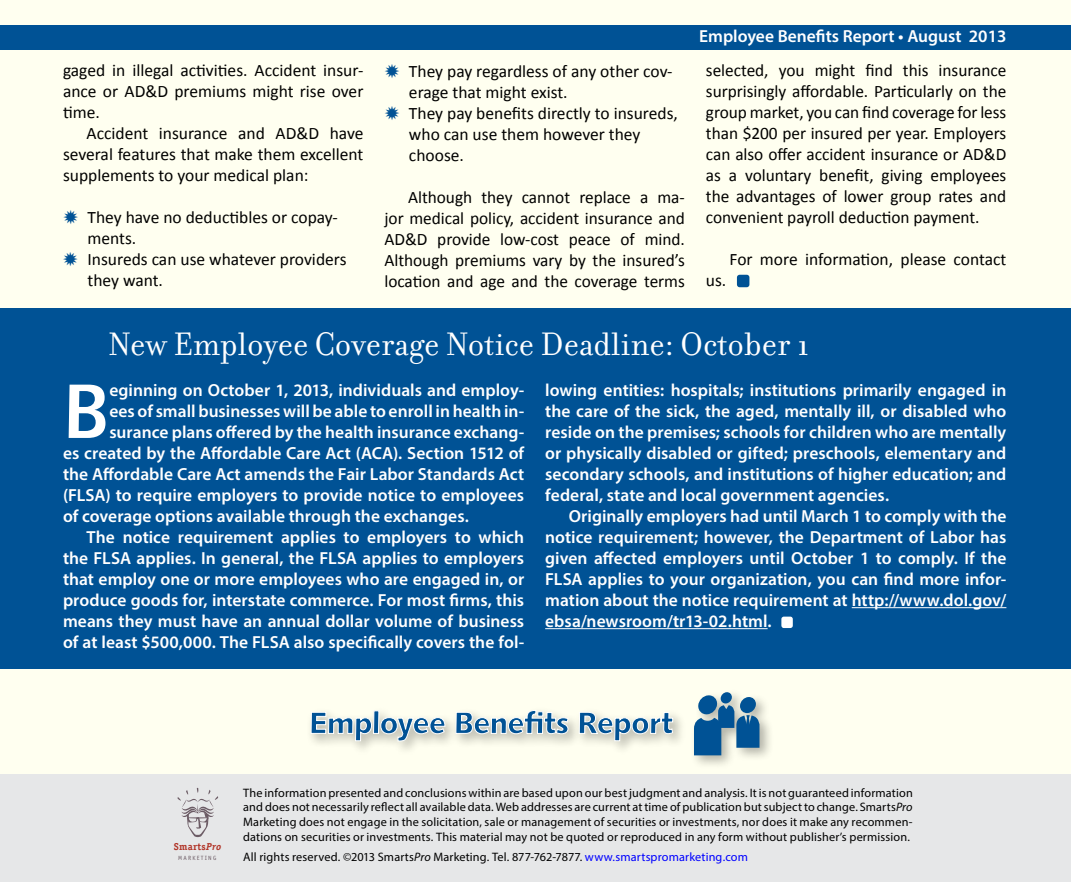
<style>
.page{position:relative;width:1071px;height:882px;background:#fff}
.page>*{position:absolute;margin:0;border:0;box-sizing:border-box;transform-origin:0 0}
.t1{font:77.17px "Humanist 531 BT Bold A";color:#fff}
.t2{font:35px "Filosofia";color:#fff}
.t3{font:600 17.5px/21px "Myriad Pro";color:#fff;text-align:justify}
.t4{font:17.5px/21px "Calibri";color:#000;text-align:justify}
.t5{font:12.25px/14.7px "Myriad Pro";letter-spacing:.01em;color:#000;text-align:justify}
.t6{font:700 9.97px "Officina Serif";letter-spacing:.03em;color:#b13427}
.t7{font:6.12px "Officina Sans";letter-spacing:.2em;color:#6c5c65}
.s1{font-style:italic}
.s2{color:#00f}
</style>
<div class="page">
<div style="left:1px;top:1px;width:1070px;height:881px;background:#fffff0"></div>
<div style="left:0;top:25px;width:1071px;height:24px;background:#005295"></div>
<div style="left:0;top:775px;width:1071px;height:107px;background:#e6e7e8"></div>
<svg style="left:178px;top:788px;width:40px;height:49px"></svg>
<div style="left:0;top:309px;width:1071px;height:360px;background:#005295"></div>
<div style="left:306px;top:706px;width:381px;height:50px;background:#000;opacity:.3"></div>
<svg style="left:310px;top:710px;width:364px;height:32px"></svg>
<div style="left:689px;top:688px;width:85px;height:82px;background:#000;opacity:.3"></div>
<div style="left:698px;top:695px;width:19px;height:20px;background:#005295;border-radius:50%"></div>
<div style="left:721px;top:692px;width:11px;height:12px;background:#005295;border-radius:50%"></div>
<div style="left:740px;top:697px;width:16px;height:16px;background:#005295;border-radius:50%"></div>
<svg style="left:694px;top:705px;width:66px;height:50px"></svg>
<hr style="left:852px;top:607px;width:154px;height:1px;background:#fff">
<hr style="left:545px;top:628px;width:223px;height:1px;background:#fff">
<div style="left:781px;top:617px;width:12px;height:11px;background:#fff;border-radius:3px"></div>
<div style="left:737px;top:275px;width:12px;height:12px;background:#005295;border-radius:3px"></div>
<p class="t4" style="left:63px;top:60px;width:302px">gaged in illegal activities. Accident insur&shy;ance or AD&amp;D premiums might rise over time.</p>
<p class="t4" style="left:63px;top:123px;width:302px;text-indent:24px">Accident insurance and AD&amp;D have several features that make them excellent supplements to your medical plan:</p>
<p class="t4" style="left:87px;top:207px;width:261px;text-align:left">They have no deductibles or copay&shy;ments.<br>Insureds can use whatever providers they want.</p>
<p class="t4" style="left:409px;top:61px;width:270px;text-align:left">They pay regardless of any other cov&shy;erage that might exist.<br>They pay benefits directly to insureds, who can use them however they choose.</p>
<p class="t4" style="left:384px;top:187px;width:302px;text-indent:24px">Although they cannot replace a ma&shy;jor medical policy, accident insurance and AD&amp;D provide low-cost peace of mind.<br>Although premiums vary by the insured’s location and age and the coverage terms</p>
<p class="t3" style="left:699px;top:25px;width:309px">Employee Benefits Report • August 2013</p>
<p class="t4" style="left:706px;top:60px;width:302px">selected, you might find this insurance surprisingly affordable. Particularly on the group market, you can find coverage for less than $200 per insured per year. Employers can also offer accident insurance or AD&amp;D as a voluntary benefit, giving employees the advantages of lower group rates and convenient payroll deduction payment.</p>
<p class="t4" style="left:730px;top:249px;width:278px">For more information, please contact</p>
<p class="t4" style="left:706px;top:270px;width:22px">us.</p>
<h2 class="t2" style="left:108px;top:324px;width:703px">New Employee Coverage Notice Deadline: October 1</h2>
<h1 class="t1" style="left:63px;top:364px;width:48px">B</h1>
<p class="t3" style="left:109px;top:379px;width:416px">eginning on October 1, 2013, individuals and employ-</p>
<p class="t3" style="left:109px;top:400px;width:416px">ees of small businesses will be able to enroll in health in-</p>
<p class="t3" style="left:109px;top:421px;width:416px">surance plans offered by the health insurance exchang-</p>
<p class="t3" style="left:63px;top:442px;width:463px">es created by the Affordable Care Act (ACA). Section 1512 of</p>
<p class="t3" style="left:63px;top:463px;width:463px">the Affordable Care Act amends the Fair Labor Standards Act</p>
<p class="t3" style="left:63px;top:484px;width:463px">(FLSA) to require employers to provide notice to employees</p>
<p class="t3" style="left:63px;top:505px;width:407px">of coverage options available through the exchanges.</p>
<p class="t3" style="left:87px;top:526px;width:439px">The notice requirement applies to employers to which</p>
<p class="t3" style="left:63px;top:547px;width:463px">the FLSA applies. In general, the FLSA applies to employers</p>
<p class="t3" style="left:63px;top:568px;width:463px">that employ one or more employees who are engaged in, or</p>
<p class="t3" style="left:63px;top:589px;width:463px">produce goods for, interstate commerce. For most firms, this</p>
<p class="t3" style="left:63px;top:610px;width:463px">means they must have an annual dollar volume of business</p>
<p class="t3" style="left:63px;top:631px;width:463px">of at least $500,000. The FLSA also specifically covers the fol-</p>
<p class="t3" style="left:545px;top:379px;width:463px">lowing entities: hospitals; institutions primarily engaged in the care of the sick, the aged, mentally ill, or disabled who reside on the premises; schools for children who are mentally or physically disabled or gifted; preschools, elementary and secondary schools, and institutions of higher education; and federal, state and local government agencies.</p>
<p class="t3" style="left:545px;top:505px;width:463px;text-indent:24px">Originally employers had until March 1 to comply with the notice requirement; however, the Department of Labor has given affected employers until October 1 to comply. If the FLSA applies to your organization, you can find more infor&shy;mation about the notice requirement at http://www.dol.gov/ ebsa/newsroom/tr13-02.html.</p>
<p class="t6" style="left:174px;top:841px;width:49px">Smarts<span class="s1">Pro</span></p>
<p class="t7" style="left:178px;top:854px;width:40px">MARKETING</p>
<p class="t5" style="left:243px;top:785px;width:671px">The information presented and conclusions within are based upon our best judgment and analysis. It is not guaranteed information and does not necessarily reflect all available data. Web addresses are current at time of publication but subject to change. Smarts<span class="s1">Pro </span>Marketing does not engage in the solicitation, sale or management of securities or investments, nor does it make any recommen&shy;dations on securities or investments. This material may not be quoted or reproduced in any form without publisher’s permission.</p>
<p class="t5" style="left:243px;top:849px;width:506px">All rights reserved. ©2013 Smarts<span class="s1">Pro</span> Marketing. Tel. 877-762-7877. <span class="s2">www.smartspromarketing.com</span></p>
</div>
